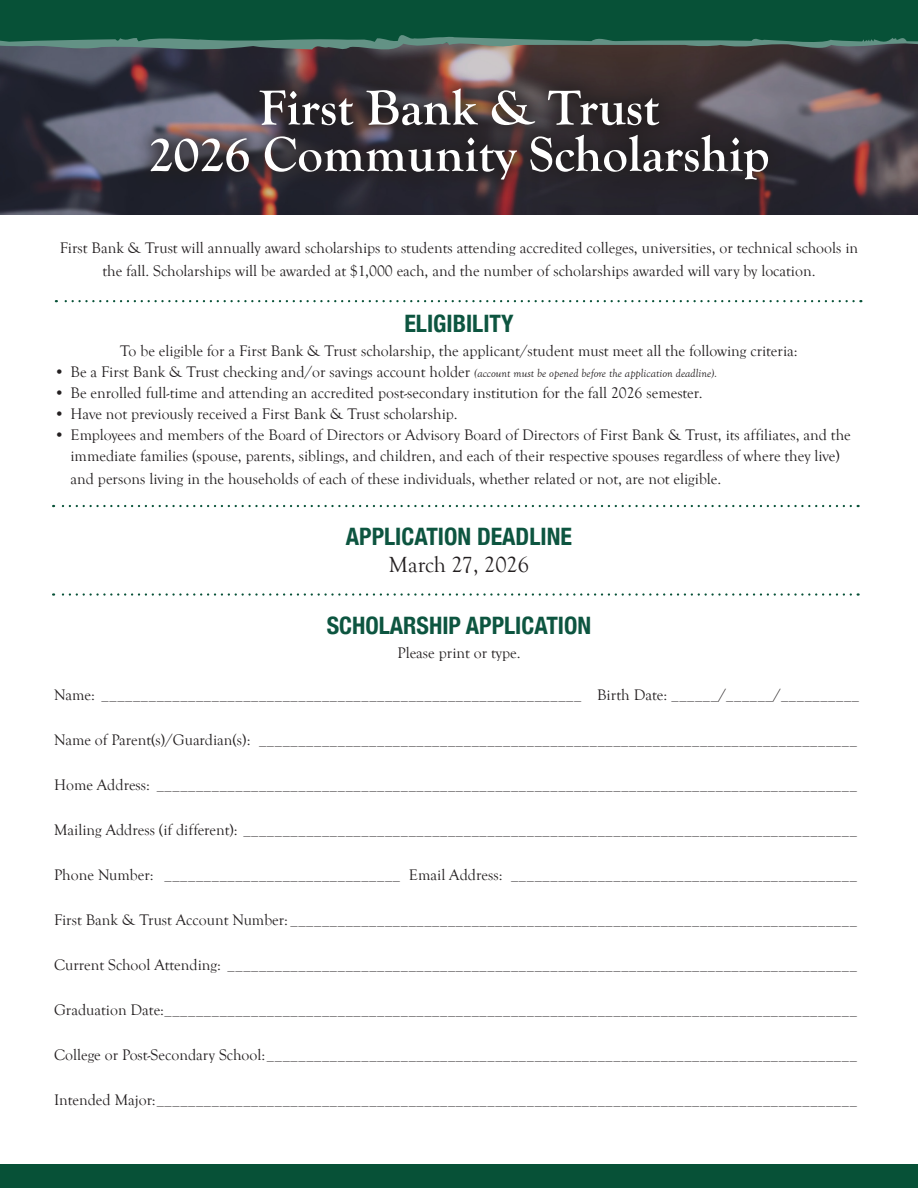
<style>
.page{position:relative;width:918px;height:1188px;background:#fff}
.page>*{position:absolute;margin:0;border:0;box-sizing:border-box;transform-origin:0 0}
.t1{font:700 51px "Goudy Old Style T";color:#fff}
.t2{font:700 condensed 24px "Helvetica Neue";color:#0d5540}
.t3{font:22.5px "Goudy Old Style T";color:#231f20}
.t4{font:15.75px/22.5px "Goudy Old Style T";color:#231f20;text-align:center}
.s1{font-style:italic;font-size:12px}
</style>
<div class="page">
<svg style="left:0;top:50px;width:918px;height:164px;background:#423c45"></svg>
<div style="left:0;top:1164px;width:918px;height:24px;background:#075137"></div>
<div style="left:0;top:0;width:918px;height:42px;background:#075137"></div>
<svg style="left:0;top:35px;width:918px;height:15px"></svg>
<div style="left:132px;top:70px;width:655px;height:129px;background:#231f20;opacity:.75"></div>
<svg style="left:56px;top:300px;width:798px;height:2px"></svg>
<svg style="left:53px;top:505px;width:798px;height:2px"></svg>
<svg style="left:53px;top:593px;width:798px;height:3px"></svg>
<p class="t1" style="left:259px;top:79px;width:402px">First Bank &amp; Trust</p>
<p class="t1" style="left:148px;top:126px;width:623px">2026 Community Scholarship</p>
<p class="t4" style="left:60px;top:237px;width:800px">First Bank &amp; Trust will annually award scholarships to students attending accredited colleges, universities, or technical schools in the fall. Scholarships will be awarded at $1,000 each, and the number of scholarships awarded will vary by location.</p>
<p class="t2" style="left:404px;top:304px;width:111px">ELIGIBILITY</p>
<p class="t4" style="left:120px;top:340px;width:679px">To be eligible for a First Bank &amp; Trust scholarship, the applicant/student must meet all the following criteria:</p>
<p class="t4" style="left:54px;top:361px;width:665px">• Be a First Bank &amp; Trust checking and/or savings account holder <span class="s1">(account must be opened before the application deadline).</span></p>
<p class="t4" style="left:54px;top:382px;width:650px">• Be enrolled full-time and attending an accredited post-secondary institution for the fall 2026 semester.</p>
<p class="t4" style="left:54px;top:403px;width:405px">• Have not previously received a First Bank &amp; Trust scholarship.</p>
<p class="t4" style="left:54px;top:425px;width:798px;line-height:21px">• Employees and members of the Board of Directors or Advisory Board of Directors of First Bank &amp; Trust, its affiliates, and the immediate families (spouse, parents, siblings, and children, and each of their respective spouses regardless of where they live)</p>
<p class="t4" style="left:70px;top:468px;width:652px">and persons living in the households of each of these individuals, whether related or not, are not eligible.</p>
<p class="t2" style="left:346px;top:517px;width:228px">APPLICATION DEADLINE</p>
<p class="t3" style="left:389px;top:553px;width:142px">March 27, 2026</p>
<p class="t2" style="left:327px;top:605px;width:266px">SCHOLARSHIP APPLICATION</p>
<p class="t4" style="left:397px;top:642px;width:125px">Please print or type.</p>
<p class="t4" style="left:54px;top:684px;width:807px">Name: _____________________________________________________________ Birth Date: ______/______/__________</p>
<p class="t4" style="left:54px;top:729px;width:805px">Name of Parent(s)/Guardian(s): ____________________________________________________________________________</p>
<p class="t4" style="left:54px;top:774px;width:805px">Home Address: _________________________________________________________________________________________</p>
<p class="t4" style="left:54px;top:819px;width:805px">Mailing Address (if different): ______________________________________________________________________________</p>
<p class="t4" style="left:54px;top:864px;width:805px">Phone Number: ______________________________ Email Address: ____________________________________________</p>
<p class="t4" style="left:54px;top:909px;width:805px">First Bank &amp; Trust Account Number: ________________________________________________________________________</p>
<p class="t4" style="left:54px;top:954px;width:805px">Current School Attending: ________________________________________________________________________________</p>
<p class="t4" style="left:54px;top:999px;width:805px">Graduation Date:________________________________________________________________________________________</p>
<p class="t4" style="left:54px;top:1044px;width:805px">College or Post-Secondary School:___________________________________________________________________________</p>
<p class="t4" style="left:54px;top:1089px;width:805px">Intended Major:_________________________________________________________________________________________</p>
</div>
